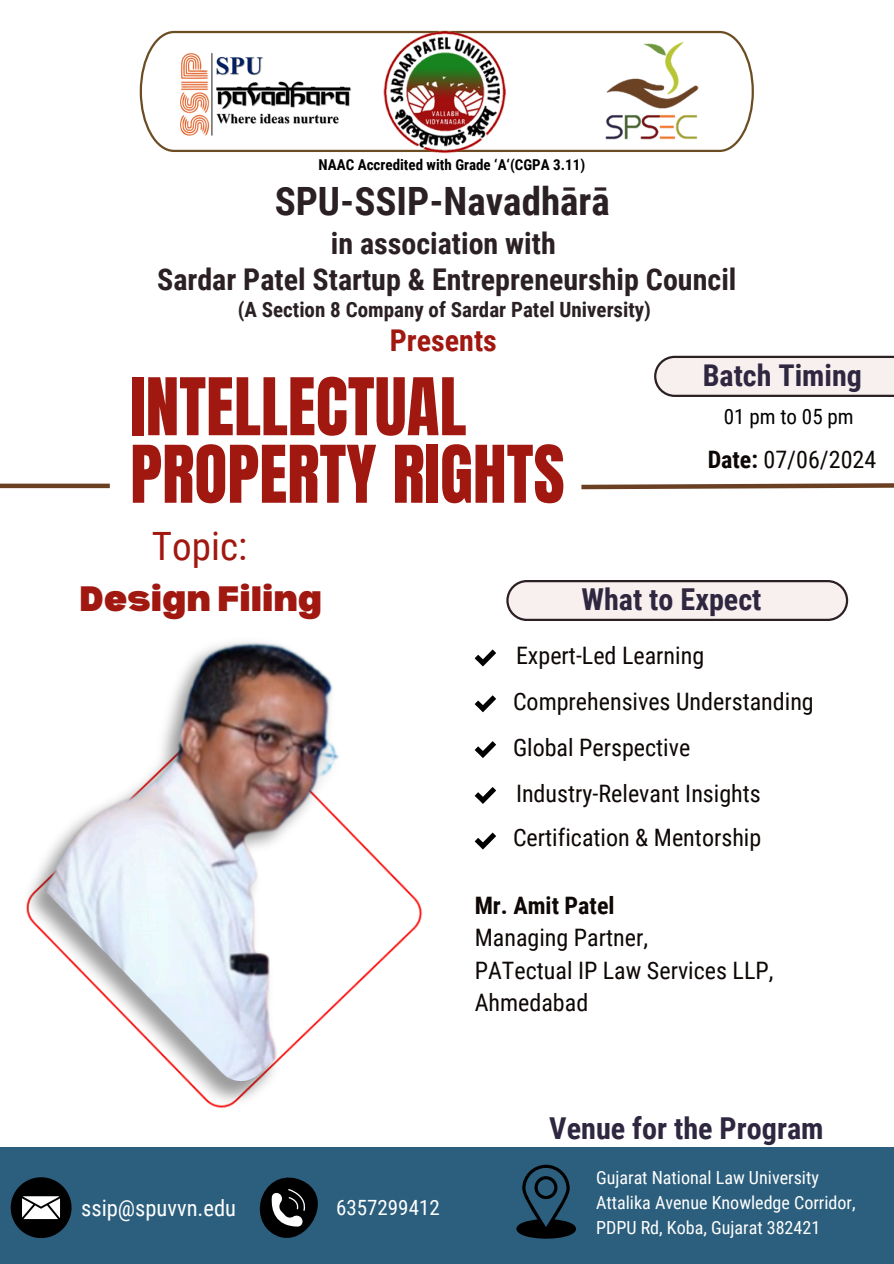
<style>
.page{position:relative;width:894px;height:1264px;background:#fff}
.page>*{position:absolute;margin:0;border:0;box-sizing:border-box;transform-origin:0 0}
.t1{font:67.5px/67.5px "Anton";color:#a11811}
.t2{font:700 39px "Roboto Condensed";color:#2b2125}
.t3{font:39px "Roboto Condensed";color:#a11811}
.t4{font:900 34.5px "Bernoru";color:#a11811}
.t5{font:700 30.15px "Roboto Condensed";color:#2e273f}
.t6{font:700 30px/36px "Roboto Condensed";color:#2b2125;text-align:center}
.t7{font:700 30px "Roboto Condensed";color:#2e273f}
.t8{font:700 30px "Roboto Condensed";color:#a11811}
.t9{font:24px/32.7px "Roboto Condensed";color:#0d0705}
.t10{font:22.5px "Roboto Condensed";color:#fff}
.t11{font:700 21px "Roboto Condensed";color:#2b2125}
.t12{font:21px "Roboto Condensed";color:#fff}
.t13{font:21px "Roboto Condensed";color:#000}
.t14{font:18px/24.8px "Roboto Condensed";color:#fff}
.t15{font:700 15px "Roboto Condensed";color:#000}
.s1{font-weight:700}
</style>
<div class="page">
<div style="left:0;top:1147px;width:893px;height:116px;background:#2c5f7d"></div>
<div style="left:0;top:483px;width:110px;height:5px;background:#6b3f22"></div>
<svg style="left:581px;top:483px;width:312px;height:7px"></svg>
<svg style="left:140px;top:31px;width:613px;height:121px"></svg>
<img style="left:596px;top:30px;width:111px;height:121px">
<img style="left:383px;top:31px;width:123px;height:123px">
<img style="left:181px;top:42px;width:184px;height:94px">
<svg style="left:516px;top:1164px;width:60px;height:75px"></svg>
<svg style="left:259px;top:1177px;width:59px;height:61px"></svg>
<svg style="left:11px;top:1177px;width:60px;height:60px"></svg>
<div style="left:506px;top:580px;width:341px;height:41px;background:#2b2125;border-radius:21px"></div>
<svg style="left:506px;top:580px;width:341px;height:40px;background:#e4dcdc"></svg>
<svg style="left:485px;top:649px;width:11px;height:16px"></svg>
<svg style="left:485px;top:695px;width:11px;height:15px"></svg>
<svg style="left:485px;top:741px;width:11px;height:15px"></svg>
<svg style="left:485px;top:787px;width:11px;height:15px"></svg>
<svg style="left:485px;top:832px;width:11px;height:16px"></svg>
<svg style="left:654px;top:356px;width:239px;height:41px"></svg>
<img style="left:26px;top:642px;width:459px;height:466px">
<p class="t15" style="left:318px;top:156px;width:268px">NAAC Accredited with Grade ‘A‘(CGPA 3.11)</p>
<h5 class="t2" style="left:274px;top:178px;width:336px">SPU-SSIP-Navadhārā</h5>
<h5 class="t6" style="left:157px;top:226px;width:580px">in association with<br>Sardar Patel Startup &amp; Entrepreneurship Council</h5>
<h5 class="t11" style="left:237px;top:297px;width:415px">(A Section 8 Company of Sardar Patel University)</h5>
<h5 class="t8" style="left:390px;top:323px;width:108px">Presents</h5>
<p class="t1" style="left:130px;top:374px;width:436px">INTELLECTUAL<br>PROPERTY RIGHTS</p>
<h4 class="t3" style="left:152px;top:524px;width:97px">Topic:</h4>
<h4 class="t4" style="left:79px;top:578px;width:244px">Design Filing</h4>
<p class="t7" style="left:702px;top:358px;width:161px">Batch Timing</p>
<h4 class="t13" style="left:723px;top:404px;width:131px">01 pm to 05 pm</h4>
<p class="t9" style="left:707px;top:443px;width:170px"><span class="s1">Date:</span> 07/06/2024</p>
<h4 class="t5" style="left:581px;top:582px;width:181px">What to Expect</h4>
<h4 class="t9" style="left:516px;top:639px;width:190px">Expert-Led Learning</h4>
<h4 class="t9" style="left:513px;top:685px;width:302px">Comprehensives Understanding</h4>
<h3 class="t9" style="left:513px;top:731px;width:179px">Global Perspective</h3>
<p class="t9" style="left:516px;top:777px;width:246px">Industry-Relevant Insights</p>
<h1 class="t9" style="left:513px;top:821px;width:250px">Certification &amp; Mentorship</h1>
<h4 class="t9" style="left:474px;top:889px;width:300px"><span class="s1">Mr. Amit Patel<br></span>Managing Partner,<br>PATectual IP Law Services LLP,<br>Ahmedabad</h4>
<h3 class="t10" style="left:81px;top:1195px;width:156px">ssip@spuvvn.edu</h3>
<p class="t12" style="left:336px;top:1195px;width:105px">6357299412</p>
<p class="t5" style="left:549px;top:1110px;width:276px">Venue for the Program</p>
<h2 class="t14" style="left:596px;top:1165px;width:261px">Gujarat National Law University<br>Attalika Avenue Knowledge Corridor,<br>PDPU Rd, Koba, Gujarat 382421</h2>
</div>
